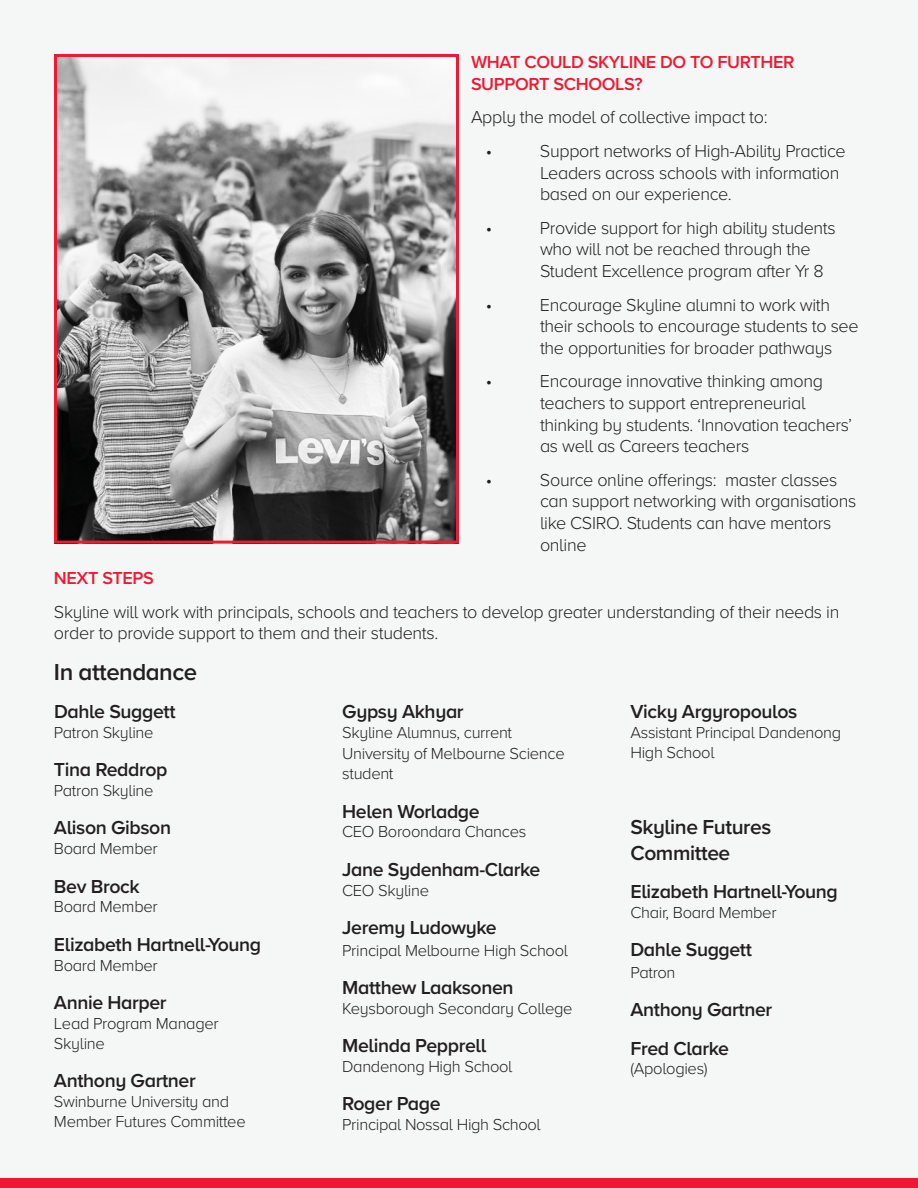
<style>
.page{position:relative;width:918px;height:1188px;background:#f5f7f7}
.page>*{position:absolute;margin:0;border:0;box-sizing:border-box;transform-origin:0 0}
.t1{font:600 24px "Proxima Nova A";letter-spacing:-.02em;color:#231f20}
.t2{font:600 21px/25.2px "Proxima Nova A";letter-spacing:-.02em;color:#231f20}
.t3{font:600 19.5px "Proxima Nova A";letter-spacing:-.02em;color:#231f20}
.t4{font:300 18px/21.6px "Proxima Nova A";letter-spacing:-.02em;color:#231f20}
.t5{font:600 18px/21.6px "Proxima Nova A";letter-spacing:-.02em;color:#ed1a33}
.t6{font:300 16.5px/19.8px "Proxima Nova A";letter-spacing:-.02em;color:#231f20}
</style>
<div class="page">
<div style="left:0;top:1178px;width:918px;height:10px;background:#ed1a33"></div>
<img style="left:58px;top:58px;width:397px;height:482px">
<div style="left:54px;top:54px;width:405px;height:490px;border:3px solid #ed1a33"></div>
<p class="t5" style="left:471px;top:51px;width:325px">WHAT COULD SKYLINE DO TO FURTHER<br>SUPPORT SCHOOLS?</p>
<p class="t4" style="left:471px;top:106px;width:298px">Apply the model of collective impact to:</p>
<p class="t4" style="left:486px;top:139px;width:8px">•</p>
<p class="t4" style="left:540px;top:139px;width:307px">Support networks of High-Ability Practice<br>Leaders across schools with information based on our experience.</p>
<p class="t4" style="left:486px;top:216px;width:8px">•</p>
<p class="t4" style="left:540px;top:216px;width:297px">Provide support for high ability students who will not be reached through the<br>Student Excellence program after Yr 8</p>
<p class="t4" style="left:486px;top:293px;width:8px">•</p>
<p class="t4" style="left:540px;top:293px;width:320px">Encourage Skyline alumni to work with their schools to encourage students to see the opportunities for broader pathways</p>
<p class="t4" style="left:486px;top:370px;width:8px">•</p>
<p class="t4" style="left:540px;top:370px;width:314px">Encourage innovative thinking among teachers to support entrepreneurial thinking by students. ‘Innovation teachers’ as well as Careers teachers</p>
<p class="t4" style="left:486px;top:468px;width:8px">•</p>
<p class="t4" style="left:540px;top:468px;width:318px">Source online offerings: master classes can support networking with organisations like CSIRO. Students can have mentors online</p>
<p class="t5" style="left:54px;top:567px;width:101px">NEXT STEPS</p>
<p class="t4" style="left:54px;top:600px;width:787px">Skyline will work with principals, schools and teachers to develop greater understanding of their needs in order to provide support to them and their students.</p>
<p class="t1" style="left:54px;top:654px;width:145px">In attendance</p>
<p class="t3" style="left:54px;top:697px;width:123px">Dahle Suggett</p>
<p class="t6" style="left:54px;top:722px;width:101px">Patron Skyline</p>
<p class="t3" style="left:54px;top:755px;width:115px">Tina Reddrop</p>
<p class="t6" style="left:54px;top:780px;width:101px">Patron Skyline</p>
<p class="t3" style="left:54px;top:813px;width:119px">Alison Gibson</p>
<p class="t6" style="left:54px;top:838px;width:105px">Board Member</p>
<p class="t3" style="left:54px;top:872px;width:87px">Bev Brock</p>
<p class="t6" style="left:54px;top:896px;width:105px">Board Member</p>
<p class="t3" style="left:54px;top:930px;width:209px">Elizabeth Hartnell-Young</p>
<p class="t6" style="left:54px;top:954px;width:105px">Board Member</p>
<p class="t3" style="left:54px;top:988px;width:114px">Annie Harper</p>
<p class="t6" style="left:54px;top:1013px;width:166px">Lead Program Manager<br>Skyline</p>
<p class="t3" style="left:54px;top:1066px;width:143px">Anthony Gartner</p>
<p class="t6" style="left:54px;top:1091px;width:193px">Swinburne University and<br>Member Futures Committee</p>
<p class="t3" style="left:630px;top:697px;width:168px">Vicky Argyropoulos</p>
<p class="t6" style="left:630px;top:722px;width:212px">Assistant Principal Dandenong<br>High School</p>
<p class="t3" style="left:342px;top:697px;width:123px">Gypsy Akhyar</p>
<p class="t6" style="left:342px;top:721px;width:224px;line-height:21.6px">Skyline Alumnus, current<br>University of Melbourne Science</p>
<p class="t6" style="left:342px;top:763px;width:53px">student</p>
<p class="t3" style="left:342px;top:797px;width:139px">Helen Worladge</p>
<p class="t6" style="left:342px;top:821px;width:186px">CEO Boroondara Chances</p>
<p class="t3" style="left:342px;top:855px;width:200px">Jane Sydenham-Clarke</p>
<p class="t6" style="left:342px;top:879px;width:88px">CEO Skyline</p>
<p class="t3" style="left:342px;top:913px;width:156px">Jeremy Ludowyke</p>
<p class="t6" style="left:342px;top:939px;width:227px">Principal Melbourne High School</p>
<p class="t3" style="left:342px;top:973px;width:173px">Matthew Laaksonen</p>
<p class="t6" style="left:342px;top:998px;width:232px">Keysborough Secondary College</p>
<p class="t3" style="left:342px;top:1031px;width:146px">Melinda Pepprell</p>
<p class="t6" style="left:342px;top:1056px;width:172px">Dandenong High School</p>
<p class="t3" style="left:342px;top:1089px;width:100px">Roger Page</p>
<p class="t6" style="left:342px;top:1114px;width:200px">Principal Nossal High School</p>
<p class="t2" style="left:630px;top:814px;width:142px">Skyline Futures<br>Committee</p>
<p class="t3" style="left:630px;top:877px;width:209px">Elizabeth Hartnell-Young</p>
<p class="t6" style="left:630px;top:902px;width:148px">Chair, Board Member</p>
<p class="t3" style="left:630px;top:935px;width:123px">Dahle Suggett</p>
<p class="t6" style="left:630px;top:962px;width:47px">Patron</p>
<p class="t3" style="left:630px;top:995px;width:143px">Anthony Gartner</p>
<p class="t3" style="left:630px;top:1034px;width:100px">Fred Clarke</p>
<p class="t6" style="left:630px;top:1058px;width:79px">(Apologies)</p>
</div>
